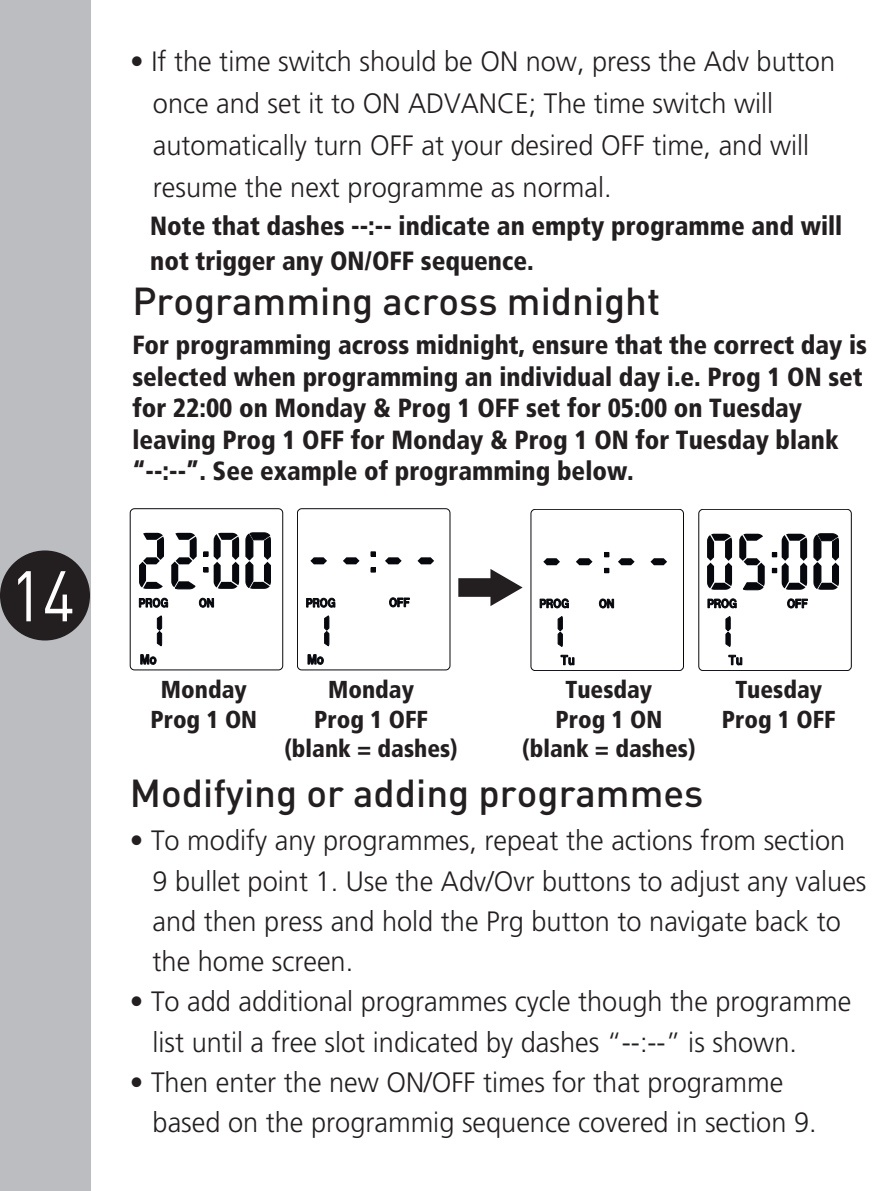
<style>
.page{position:relative;width:893px;height:1191px;background:#fff}
.page>*{position:absolute;margin:0;border:0;box-sizing:border-box;transform-origin:0 0}
.t1{font:70.35px "DINOT";color:#fff;scale:.87 1}
.t2{font:500 38.5px "DINOT";color:#231f20}
.t3{font:28px/40.2px "Frutiger LT 45 Lt";color:#231f20}
.t4{font:26.25px/31.5px "Frutiger LT 77 Blk Cn";color:#231f20}
.t5{font:24.5px/29.4px "Frutiger LT 77 Blk Cn";color:#231f20;text-align:center}
</style>
<div class="page">
<div style="left:0;top:0;width:90px;height:1191px;background:#bcbdc0"></div>
<div style="left:0;top:550px;width:90px;height:90px;background:#231f20;border-radius:50%"></div>
<svg style="left:130px;top:508px;width:153px;height:162px"></svg>
<svg style="left:698px;top:509px;width:154px;height:162px"></svg>
<svg style="left:531px;top:509px;width:153px;height:162px"></svg>
<svg style="left:297px;top:508px;width:153px;height:162px"></svg>
<svg style="left:458px;top:569px;width:65px;height:37px"></svg>
<h1 class="t1" style="left:10px;top:552px;width:75px">14</h1>
<p class="t3" style="left:153px;top:41px;width:684px;line-height:42px;text-indent:-23px">• If the time switch should be ON now, press the Adv button once and set it to ON ADVANCE; The time switch will automatically turn OFF at your desired OFF time, and will resume the next programme as normal.</p>
<p class="t4" style="left:150px;top:208px;width:694px;line-height:35px">Note that dashes --:-- indicate an empty programme and will not trigger any ON/OFF sequence.</p>
<h2 class="t2" style="left:132px;top:276px;width:529px">Programming across midnight</h2>
<p class="t4" style="left:132px;top:329px;width:736px">For programming across midnight, ensure that the correct day is selected when programming an individual day i.e. Prog 1 ON set for 22:00 on Monday &amp; Prog 1 OFF set for 05:00 on Tuesday leaving Prog 1 OFF for Monday &amp; Prog 1 ON for Tuesday blank “--:--”. See example of programming below.</p>
<p class="t5" style="left:151px;top:675px;width:108px">Monday<br>Prog 1 ON</p>
<p class="t5" style="left:284px;top:675px;width:175px">Monday<br>Prog 1 OFF (blank = dashes)</p>
<p class="t5" style="left:522px;top:675px;width:175px">Tuesday<br>Prog 1 ON (blank = dashes)</p>
<p class="t5" style="left:722px;top:675px;width:115px">Tuesday<br>Prog 1 OFF</p>
<h2 class="t2" style="left:130px;top:768px;width:575px">Modifying or adding programmes</h2>
<p class="t3" style="left:153px;top:821px;width:715px;text-indent:-23px">• To modify any programmes, repeat the actions from section 9 bullet point 1. Use the Adv/Ovr buttons to adjust any values and then press and hold the Prg button to navigate back to the home screen.</p>
<p class="t3" style="left:153px;top:982px;width:700px;text-indent:-23px">• To add additional programmes cycle though the programme list until a free slot indicated by dashes “--:--” is shown.</p>
<p class="t3" style="left:153px;top:1062px;width:666px;text-indent:-23px">• Then enter the new ON/OFF times for that programme based on the programmig sequence covered in section 9.</p>
</div>
